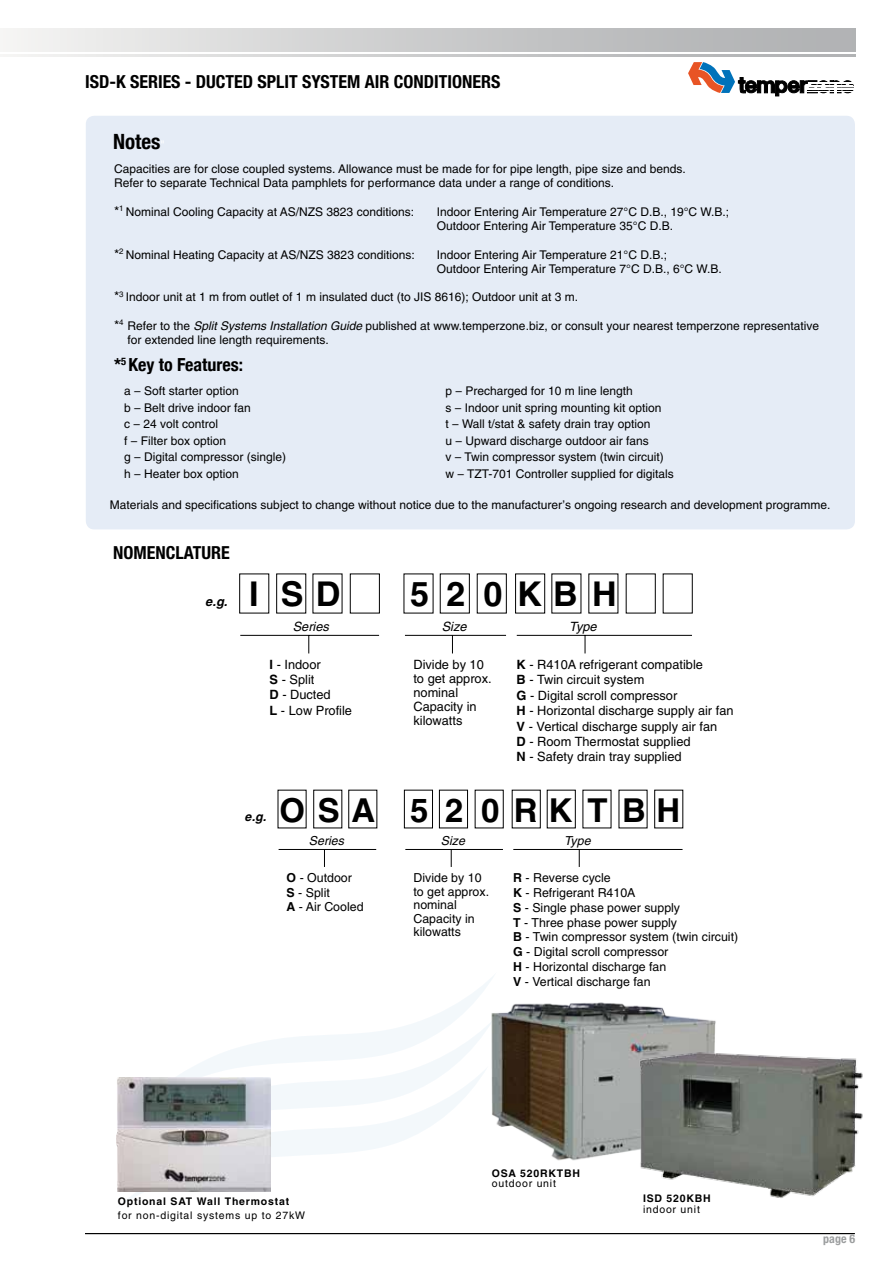
<style>
.page{position:relative;width:893px;height:1263px;background:#fff}
.page>*{position:absolute;margin:0;border:0;box-sizing:border-box;transform-origin:0 0}
.t1{font:700 34.2px "Helvetica";letter-spacing:.435em;color:#000}
.t2{font:700 33px "Helvetica";letter-spacing:.385em;color:#000}
.t3{font:700 condensed 21px "Helvetica Neue";color:#000}
.t4{font:700 condensed 18px "Helvetica Neue";color:#000}
.t5{font:700 condensed 18px "Helvetica Neue";color:#000}
.t6{font:12.75px/15.3px "Helvetica";color:#000}
.t7{font:italic 12.75px "Helvetica";color:#000}
.t8{font:italic 700 12.75px "Helvetica";color:#000}
.t9{font:12.3px/14.9px "Helvetica";color:#000}
.t10{font:italic 12.3px "Helvetica";color:#000}
.t11{font:italic 700 12.3px "Helvetica";color:#000}
.t12{font:12px/16.5px "Helvetica";color:#000}
.t13{font:700 condensed 12px "Helvetica Neue";color:#9c9e9f}
.t14{font:10.5px "Helvetica";letter-spacing:.075em;color:#000}
.t15{font:700 10.5px "Helvetica";letter-spacing:.075em;color:#000}
.s1{font-family:"Helvetica";font-weight:400;font-stretch:normal;font-size:12px;color:#fff}
.s2{font-size:13.5px}
.s3{font-style:italic}
.s4{font-weight:700}
</style>
<div class="page">
<div style="left:0;top:29px;width:855px;height:22px;background:linear-gradient(to right,#f1f1f0,#aaacae)"></div>
<svg style="left:3px;top:55px;width:852px;height:1px"></svg>
<svg style="left:688px;top:62px;width:165px;height:34px"></svg>
<div style="left:86px;top:116px;width:769px;height:413px;background:#e5ecf6;border-radius:9px"></div>
<svg style="left:121px;top:1077px;width:324px;height:80px;fill:#f3f8fb"></svg>
<svg style="left:124px;top:976px;width:370px;height:139px"></svg>
<hr style="left:405px;top:635px;width:101px;height:1px;background:#000">
<svg style="left:452px;top:636px;width:1px;height:17px"></svg>
<hr style="left:240px;top:635px;width:139px;height:1px;background:#000">
<svg style="left:308px;top:636px;width:1px;height:17px"></svg>
<hr style="left:517px;top:635px;width:175px;height:1px;background:#000">
<svg style="left:585px;top:636px;width:1px;height:17px"></svg>
<svg style="left:239px;top:573px;width:417px;height:40px"></svg>
<svg style="left:278px;top:790px;width:226px;height:38px"></svg>
<svg style="left:512px;top:790px;width:99px;height:38px"></svg>
<div style="left:654px;top:790px;width:29px;height:38px;border:1px solid #000"></div>
<hr style="left:405px;top:849px;width:98px;height:1px;background:#000">
<svg style="left:451px;top:850px;width:1px;height:17px"></svg>
<hr style="left:279px;top:849px;width:97px;height:1px;background:#000">
<svg style="left:324px;top:850px;width:1px;height:17px"></svg>
<hr style="left:513px;top:849px;width:169px;height:1px;background:#000">
<svg style="left:579px;top:850px;width:1px;height:17px"></svg>
<img style="left:116px;top:1078px;width:155px;height:113px">
<hr style="left:85px;top:1233px;width:770px;height:1px;background:#000">
<img style="left:492px;top:999px;width:224px;height:162px">
<img style="left:628px;top:1049px;width:235px;height:149px">
<h3 class="t4" style="left:85px;top:71px;width:328px">ISD-K SERIES - DUCTED SPLIT SYSTEM AIR CONDI</h3>
<h3 class="t4" style="left:439px;top:71px;width:19px">TIONERS</h3>
<h3 class="t3" style="left:113px;top:129px;width:53px">Notes<span class="s1">"</span></h3>
<p class="t12" style="left:114px;top:162px;width:573px;line-height:14.2px">Capacities are for close coupled systems. Allowance must be made for for pipe length, pipe size and bends.<br>Refer to separate Technical Data pamphlets for performance data under a range of conditions.</p>
<p class="t12" style="left:114px;top:203px;width:301px"><span class="s2">*</span><sup>1</sup> Nominal Cooling Capacity at AS/NZS 3823 conditions:</p>
<p class="t12" style="left:437px;top:204px;width:294px;line-height:14.2px">Indoor Entering Air Temperature 27°C D.B., 19°C W.B.;<br>Outdoor Entering Air Temperature 35°C D.B.</p>
<p class="t12" style="left:114px;top:246px;width:302px"><span class="s2">*</span><sup>2</sup> Nominal Heating Capacity at AS/NZS 3823 conditions:</p>
<p class="t12" style="left:437px;top:247px;width:286px;line-height:14.2px">Indoor Entering Air Temperature 21°C D.B.;<br>Outdoor Entering Air Temperature 7°C D.B., 6°C W.B.</p>
<p class="t12" style="left:114px;top:289px;width:466px"><span class="s2">*</span><sup>3</sup> Indoor unit at 1 m from outlet of 1 m insulated duct (to JIS 8616); Outdoor unit at 3 m.</p>
<p class="t12" style="left:127px;top:318px;width:693px;line-height:14.2px;text-indent:-13px"><span class="s2">*</span><sup>4</sup> Refer to the <span class="s3">Split Systems Installation Guide</span> published at www.temperzone.biz, or consult your nearest temperzone representative for extended line length requirements.</p>
<p class="t12" style="left:124px;top:383px;width:164px">a – Soft starter option<br>b – Belt drive indoor fan<br>c – 24 volt control<br>f – Filter box option<br>g – Digital compressor (single) h – Heater box option</p>
<p class="t12" style="left:445px;top:383px;width:230px">p – Precharged for 10 m line length<br>s – Indoor unit spring mounting kit option<br>t – Wall t/stat &amp; safety drain tray option<br>u – Upward discharge outdoor air fans<br>v – Twin compressor system (twin circuit) w – TZT-701 Controller supplied for digitals</p>
<h3 class="t5" style="left:114px;top:354px;width:131px">*<sup>5</sup> Key to Features:</h3>
<p class="t12" style="left:110px;top:497px;width:722px">Materials and specifications subject to change without notice due to the manufacturer’s ongoing research and development programme.</p>
<h3 class="t4" style="left:113px;top:542px;width:11px">NOMENCLA</h3>
<h3 class="t4" style="left:193px;top:542px;width:29px">TURE</h3>
<p class="t8" style="left:205px;top:594px;width:24px">e.g.</p>
<h1 class="t1" style="left:249px;top:573px;width:11px">I</h1>
<h1 class="t1" style="left:281px;top:573px;width:61px">S D</h1>
<h1 class="t1" style="left:410px;top:573px;width:208px">520KBH</h1>
<p class="t7" style="left:293px;top:619px;width:38px">Series</p>
<p class="t7" style="left:442px;top:619px;width:26px">Size</p>
<p class="t7" style="left:569px;top:619px;width:29px">Type</p>
<p class="t6" style="left:270px;top:657px;width:84px"><span class="s4">I</span> - Indoor<br><span class="s4">S</span> - Split<br><span class="s4">D</span> - Ducted<br><span class="s4">L</span> - Low Profile</p>
<p class="t6" style="left:413px;top:657px;width:80px;line-height:14.1px">Divide by 10 to get approx. nominal<br>Capacity in kilowatts</p>
<p class="t6" style="left:517px;top:657px;width:218px"><span class="s4">K</span> - R410A refrigerant compatible<br><span class="s4">B</span> - Twin circuit system<br><span class="s4">G</span> - Digital scroll compressor<br><span class="s4">H</span> - Horizontal discharge supply air fan<br><span class="s4">V</span> - Vertical discharge supply air fan<br><span class="s4">D</span> - Room Thermostat supplied<br><span class="s4">N</span> - Safety drain tray supplied</p>
<p class="t11" style="left:245px;top:810px;width:23px">e.g.</p>
<h2 class="t2" style="left:279px;top:790px;width:294px">OSA 52 0RK</h2>
<h2 class="t2" style="left:588px;top:790px;width:94px">T B H</h2>
<p class="t10" style="left:309px;top:833px;width:37px">Series</p>
<p class="t10" style="left:441px;top:833px;width:26px">Size</p>
<p class="t10" style="left:564px;top:833px;width:28px">Type</p>
<p class="t9" style="left:287px;top:870px;width:78px"><span class="s4">O</span> - Outdoor<br><span class="s4">S</span> - Split<br><span class="s4">A</span> - Air Cooled</p>
<p class="t9" style="left:413px;top:871px;width:77px;line-height:13.6px">Divide by 10 to get approx. nominal<br>Capacity in kilowatts</p>
<p class="t9" style="left:513px;top:870px;width:227px"><span class="s4">R</span> - Reverse cycle<br><span class="s4">K</span> - Refrigerant R410A<br><span class="s4">S</span> - Single phase power supply<br><span class="s4">T</span> - Three phase power supply<br><span class="s4">B</span> - Twin compressor system (twin circuit)<br><span class="s4">G</span> - Digital scroll compressor<br><span class="s4">H</span> - Horizontal discharge fan<br><span class="s4">V</span> - Vertical discharge fan</p>
<p class="t15" style="left:492px;top:1166px;width:90px">OSA 520RKTBH</p>
<p class="t14" style="left:492px;top:1177px;width:66px">outdoor unit</p>
<p class="t15" style="left:118px;top:1195px;width:173px">Optional SAT Wall Thermostat</p>
<p class="t14" style="left:118px;top:1209px;width:189px">for non-digital systems up to 27kW</p>
<p class="t15" style="left:643px;top:1192px;width:8px">ISD</p>
<p class="t15" style="left:667px;top:1192px;width:46px">520KBH</p>
<p class="t14" style="left:643px;top:1203px;width:58px">indoor unit</p>
<p class="t13" style="left:823px;top:1232px;width:33px">PAGE 6</p>
</div>
